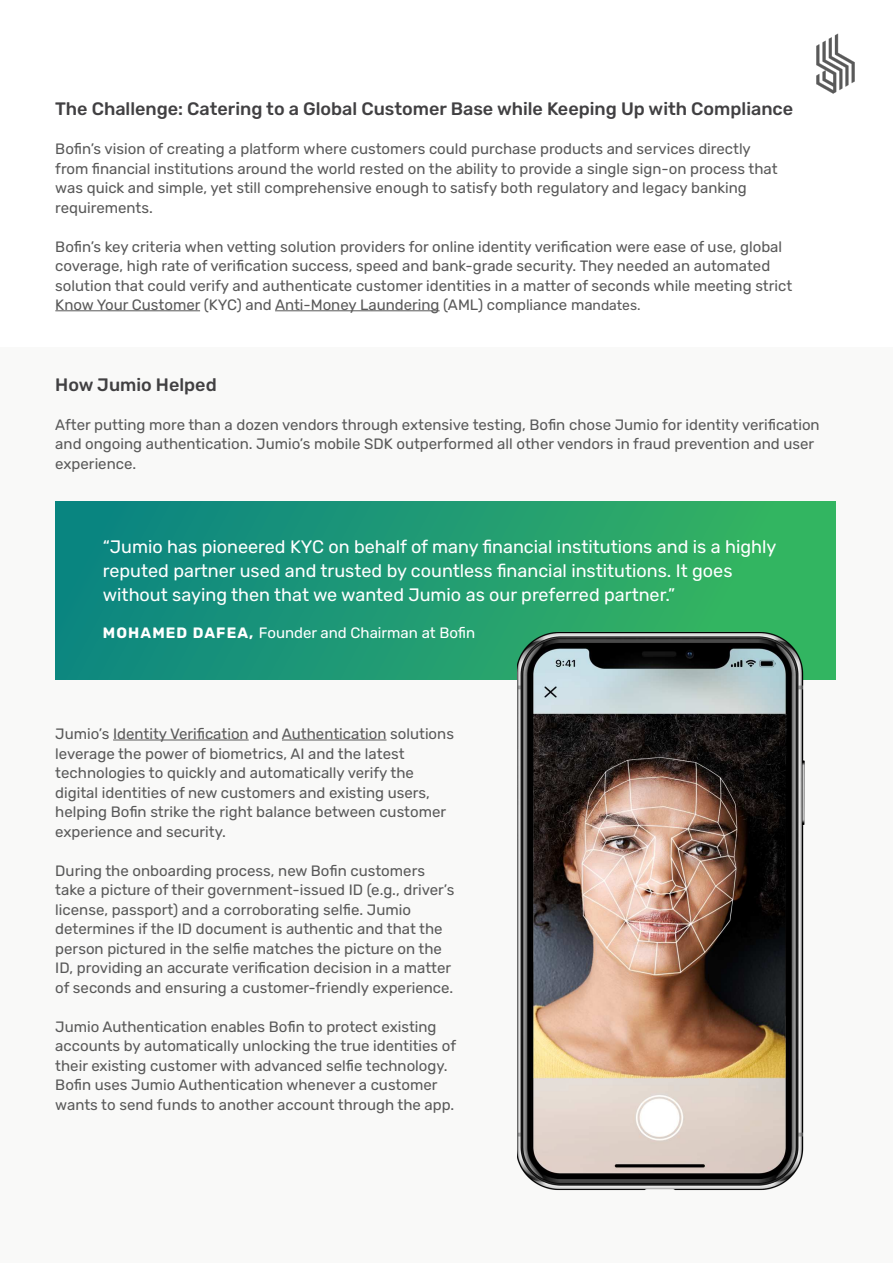
<style>
.page{position:relative;width:893px;height:1263px;background:#fff}
.page>*{position:absolute;margin:0;border:0;box-sizing:border-box;transform-origin:0 0}
.t1{font:18px/24px "Rubik";color:#fff}
.t2{font:500 18px "Rubik";color:#414042}
.t3{font:15px/19.5px "Rubik";color:#595959}
.t4{font:15px "Rubik";color:#fff}
.s1{font-size:13.8px}
.s2{font-weight:700}
</style>
<div class="page">
<div style="left:0;top:347px;width:893px;height:916px;background:#f9f9f8"></div>
<hr style="left:55px;top:310px;width:145px;height:1px;background:#595959">
<hr style="left:275px;top:310px;width:165px;height:1px;background:#595959">
<div style="left:55px;top:501px;width:780px;height:178px;background:linear-gradient(to right,#0c8483,#37b85f)"></div>
<img style="left:816px;top:33px;width:39px;height:61px">
<img style="left:518px;top:631px;width:296px;height:560px">
<hr style="left:113px;top:740px;width:136px;height:1px;background:#595959">
<hr style="left:282px;top:740px;width:104px;height:1px;background:#595959">
<p class="t2" style="left:55px;top:98px;width:739px">The Challenge: Catering to a Global Customer Base while Keeping Up with Compliance</p>
<p class="t3" style="left:55px;top:139px;width:724px">Bofin’s vision of creating a platform where customers could purchase products and services directly from financial institutions around the world rested on the ability to provide a single sign-on process that was quick and simple, yet still comprehensive enough to satisfy both regulatory and legacy banking requirements.</p>
<p class="t3" style="left:55px;top:237px;width:738px">Bofin’s key criteria when vetting solution providers for online identity verification were ease of use, global coverage, high rate of verification success, speed and bank-grade security. They needed an automated solution that could verify and authenticate customer identities in a matter of seconds while meeting strict Know Your Customer (KYC) and Anti-Money Laundering (AML) compliance ma<span class="s1">ndates.</span></p>
<p class="t2" style="left:55px;top:374px;width:163px">How Jumio Helped</p>
<p class="t3" style="left:55px;top:415px;width:766px">After putting more than a dozen vendors through extensive testing, Bofin chose Jumio for identity verification and ongoing authentication. Jumio’s mobile SDK outperformed all other vendors in fraud prevention and user experience.</p>
<p class="t1" style="left:103px;top:535px;width:675px">“Jumio has pioneered KYC on behalf of many financial institutions and is a highly reputed partner used and trusted by countless financial institutions. It goes without saying then that we wanted Jumio as our preferred partner.”</p>
<p class="t4" style="left:103px;top:625px;width:374px"><span class="s2">MOHAMED DAFEA,</span> Founder and Chairman at Bofin</p>
<p class="t3" style="left:55px;top:725px;width:400px">Jumio’s Identity Verification and Authentication solutions leverage the power of biometrics, AI and the latest technologies to quickly and automatically verify the digital identities of new customers and existing users, helping Bofin strike the right balance between customer experience and security.</p>
<p class="t3" style="left:55px;top:861px;width:401px">During the onboarding process, new Bofin customers take a picture of their government-issued ID (e.g., driver’s license, passport) and a corroborating selfie. Jumio determines if the ID document is authentic and that the person pictured in the selfie matches the picture on the ID, providing an accurate verification decision in a matter of seconds and ensuring a customer-friendly experience.</p>
<p class="t3" style="left:55px;top:1017px;width:402px">Jumio Authentication enables Bofin to protect existing accounts by automatically unlocking the true identities of their existing customer with advanced selfie technology.<br>Bofin uses Jumio Authentication whenever a customer wants to send funds to another account through the app.</p>
</div>
